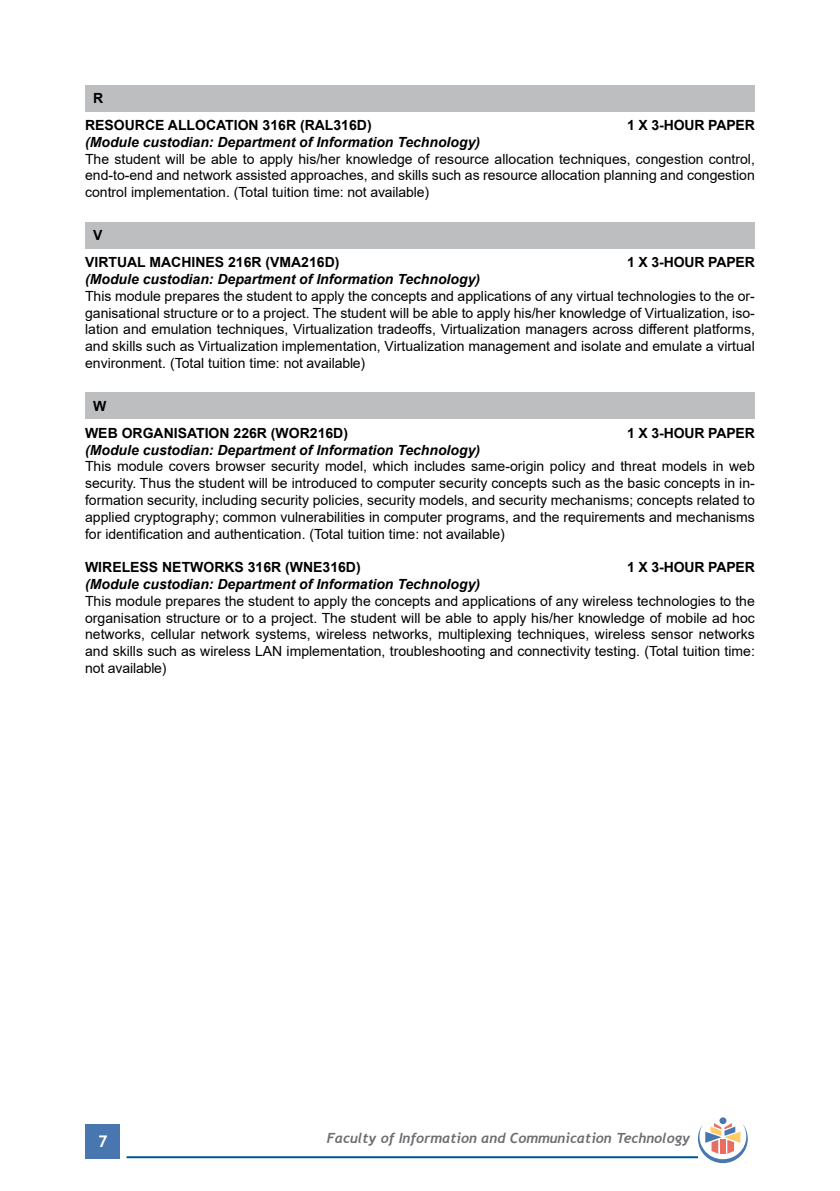
<style>
.page{position:relative;width:840px;height:1191px;background:#fff}
.page>*{position:absolute;margin:0;border:0;box-sizing:border-box;transform-origin:0 0}
.t1{font:700 16px "Trebuchet MS";color:#fff}
.t2{font:14px/16.8px "Arial";color:#000;text-align:justify}
.t3{font:italic 700 14px "Arial";color:#000}
.t4{font:700 14px/26.8px "Arial";color:#000}
.t5{font:italic 700 14px "Trebuchet";color:#6d6e71}
</style>
<div class="page">
<div style="left:86px;top:1124px;width:34px;height:34px;background:#4777ae"></div>
<hr style="left:126px;top:1156px;width:571px;height:2px;background:#005596">
<div style="left:719px;top:1117px;width:7px;height:7px;background:#4777ae;border-radius:50%"></div>
<svg style="left:697px;top:1123px;width:50px;height:40px"></svg>
<div style="left:85px;top:85px;width:669px;height:26px;background:#bcbec0"></div>
<div style="left:85px;top:222px;width:669px;height:26px;background:#bcbec0"></div>
<div style="left:85px;top:393px;width:669px;height:26px;background:#bcbec0"></div>
<p class="t4" style="left:85px;top:85px;width:288px;text-indent:8px">R<br>RESOURCE ALLOCATION 316R (RAL316D)</p>
<p class="t4" style="left:626px;top:112px;width:129px">1 X 3-HOUR PAPER</p>
<p class="t3" style="left:85px;top:133px;width:396px">(Module custodian: Department of Information Technology)</p>
<p class="t2" style="left:85px;top:150px;width:671px">The student will be able to apply his/her knowledge of resource allocation techniques, congestion control, end-to-end and network assisted approaches, and skills such as resource allocation planning and congestion control implementation. (Total tuition time: not available)</p>
<p class="t4" style="left:85px;top:222px;width:256px;text-indent:8px">V<br>VIRTUAL MACHINES 216R (VMA216D)</p>
<p class="t4" style="left:626px;top:249px;width:129px">1 X 3-HOUR PAPER</p>
<p class="t3" style="left:85px;top:270px;width:396px">(Module custodian: Department of Information Technology)</p>
<p class="t2" style="left:85px;top:287px;width:671px">This module prepares the student to apply the concepts and applications of any virtual technologies to the or&shy;ganisational structure or to a project. The student will be able to apply his/her knowledge of Virtualization, iso&shy;lation and emulation techniques, Virtualization tradeoffs, Virtualization managers across different platforms, and skills such as Virtualization implementation, Virtualization management and isolate and emulate a virtual environment. (Total tuition time: not available)</p>
<p class="t4" style="left:85px;top:393px;width:264px;text-indent:8px">W<br>WEB ORGANISATION 226R (WOR216D)</p>
<p class="t4" style="left:626px;top:419px;width:129px">1 X 3-HOUR PAPER</p>
<p class="t3" style="left:85px;top:440px;width:396px">(Module custodian: Department of Information Technology)</p>
<p class="t2" style="left:85px;top:458px;width:671px">This module covers browser security model, which includes same-origin policy and threat models in web security. Thus the student will be introduced to computer security concepts such as the basic concepts in in&shy;formation security, including security policies, security models, and security mechanisms; concepts related to applied cryptography; common vulnerabilities in computer programs, and the requirements and mechanisms for identification and authentication. (Total tuition time: not available)</p>
<p class="t4" style="left:85px;top:554px;width:277px">WIRELESS NETWORKS 316R (WNE316D)</p>
<p class="t4" style="left:626px;top:554px;width:129px">1 X 3-HOUR PAPER</p>
<p class="t3" style="left:85px;top:575px;width:396px">(Module custodian: Department of Information Technology)</p>
<p class="t2" style="left:85px;top:592px;width:671px">This module prepares the student to apply the concepts and applications of any wireless technologies to the organisation structure or to a project. The student will be able to apply his/her knowledge of mobile ad hoc networks, cellular network systems, wireless networks, multiplexing techniques, wireless sensor networks and skills such as wireless LAN implementation, troubleshooting and connectivity testing. (Total tuition time: not available)</p>
<p class="t1" style="left:98px;top:1131px;width:11px">7</p>
<p class="t5" style="left:326px;top:1129px;width:365px">Faculty of Information and Communication Technology</p>
</div>
